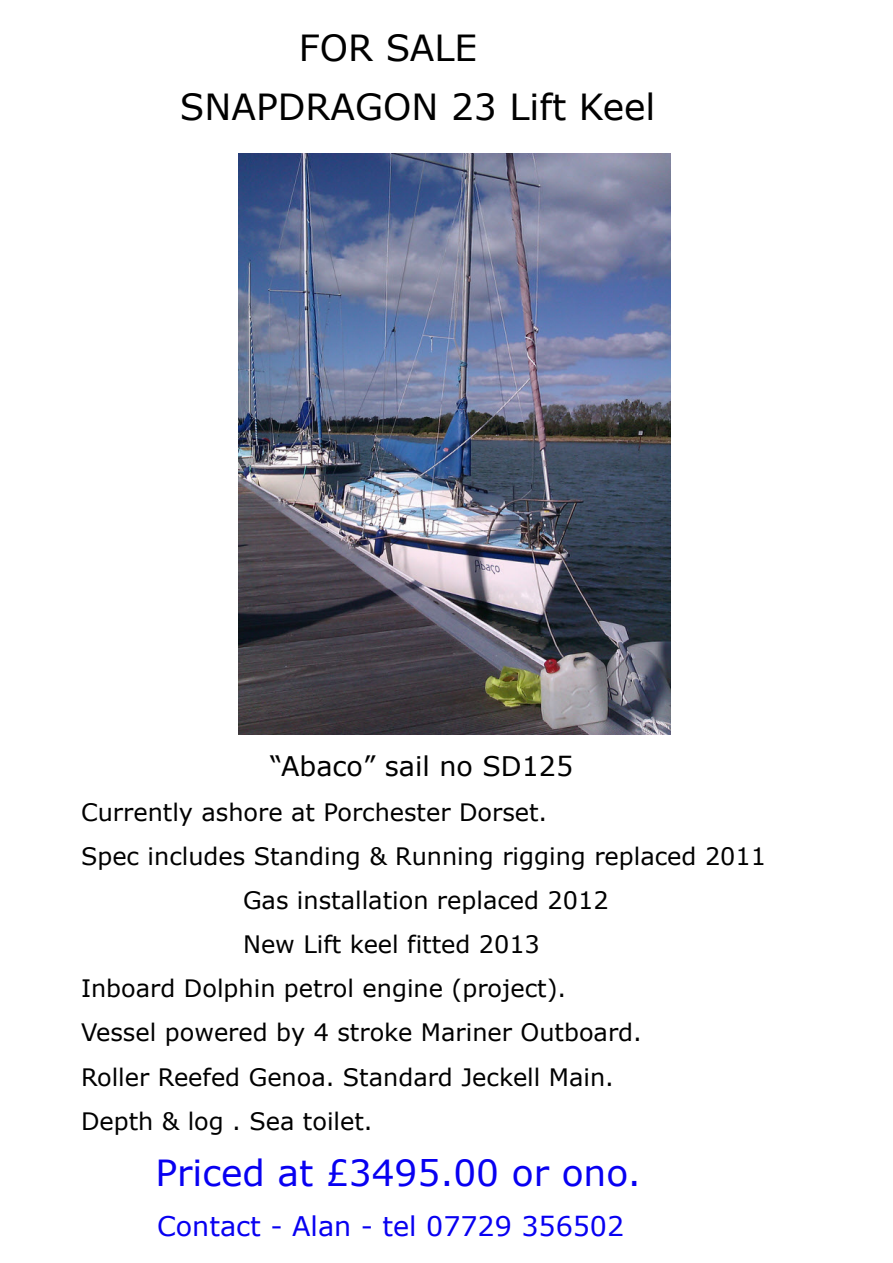
<style>
.page{position:relative;width:893px;height:1263px;background:#fff}
.page>*{position:absolute;margin:0;border:0;box-sizing:border-box;transform-origin:0 0}
.t1{font:36px/58.8px "Verdana";color:#000}
.t2{font:36px "Verdana";color:#0800f1}
.t3{font:27px "Verdana";color:#0800f1}
.t4{font:27px "Verdana";color:#000}
.t5{font:24px "Verdana";color:#000}
</style>
<div class="page">
<img style="left:238px;top:154px;width:432px;height:580px">
<h1 class="t1" style="left:180px;top:22px;width:477px;text-indent:119px">FOR SALE<br>SNAPDRAGON 23 Lift Keel</h1>
<p class="t4" style="left:270px;top:755px;width:305px">“Abaco” sail no SD125</p>
<p class="t5" style="left:81px;top:802px;width:468px">Currently ashore at Porchester Dorset.</p>
<p class="t5" style="left:81px;top:846px;width:686px">Spec includes Standing &amp; Running rigging replaced 2011</p>
<p class="t5" style="left:243px;top:890px;width:367px">Gas installation replaced 2012</p>
<p class="t5" style="left:243px;top:935px;width:298px">New Lift keel fitted 2013</p>
<p class="t5" style="left:81px;top:979px;width:487px">Inboard Dolphin petrol engine (project).</p>
<p class="t5" style="left:81px;top:1023px;width:562px">Vessel powered by 4 stroke Mariner Outboard.</p>
<p class="t5" style="left:81px;top:1067px;width:534px">Roller Reefed Genoa. Standard Jeckell Main.</p>
<p class="t5" style="left:81px;top:1111px;width:293px">Depth &amp; log . Sea toilet.</p>
<h1 class="t2" style="left:155px;top:1158px;width:487px">Priced at £3495.00 or ono.</h1>
<p class="t3" style="left:157px;top:1215px;width:469px">Contact - Alan - tel 07729 356502</p>
</div>
